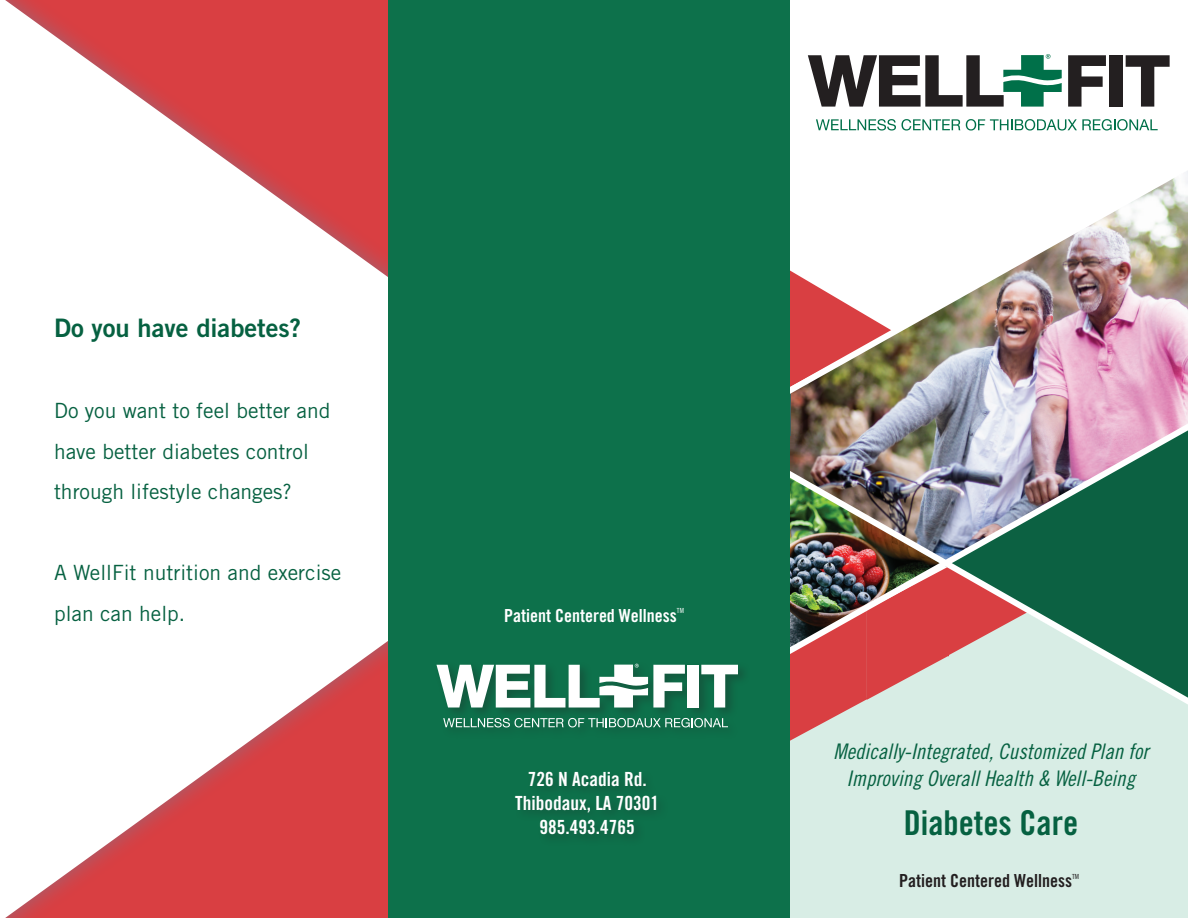
<style>
.page{position:relative;width:1188px;height:918px;background:#fff}
.page>*{position:absolute;margin:0;border:0;box-sizing:border-box;transform-origin:0 0}
.t1{font:34.2px "Trade Gothic LT Std Bd Cn 20";color:#066141}
.t2{font:25.5px "Trade Gothic Bold Two";color:#066141}
.t3{font:21.45px/27px "Trade Gothic Cond Eighteen Obl";color:#066141;text-align:center}
.t4{font:21px/40.5px "Trade Gothic LT Std";color:#066141}
.t5{font:19.5px/24px "Trade Gothic LT Std Bd Cn 20";color:#fff;text-align:center}
.t6{font:18px "Trade Gothic Bold Cond Twenty";color:#231f20}
.t7{font:18px "Trade Gothic Bold Cond Twenty";color:#fff}
.t8{font:7.05px "Trade Gothic Cond Eighteen";color:#231f20}
.t9{font:7.05px "Trade Gothic Cond Eighteen";color:#fff}
</style>
<div class="page">
<div style="left:777px;top:598px;width:411px;height:320px;background:#d8ede5"></div>
<svg style="left:5px;top:0;width:384px;height:918px"></svg>
<img style="left:790px;top:405px;width:398px;height:49px">
<img style="left:790px;top:171px;width:398px;height:234px">
<img style="left:790px;top:454px;width:398px;height:277px">
<div style="left:389px;top:0;width:401px;height:918px;background:#0d714b"></div>
<svg style="left:1068px;top:55px;width:38px;height:52px"></svg>
<div style="left:1109px;top:55px;width:14px;height:52px;background:#231f20"></div>
<svg style="left:1126px;top:55px;width:44px;height:52px"></svg>
<svg style="left:808px;top:54px;width:254px;height:53px"></svg>
<svg style="left:816px;top:119px;width:144px;height:12px"></svg>
<svg style="left:966px;top:119px;width:192px;height:12px"></svg>
<div style="left:434px;top:661px;width:317px;height:79px;background:#231f20;opacity:.31"></div>
<div style="left:688px;top:665px;width:11px;height:43px;background:#fff"></div>
<svg style="left:701px;top:665px;width:37px;height:43px"></svg>
<svg style="left:436px;top:664px;width:249px;height:44px"></svg>
<svg style="left:443px;top:718px;width:285px;height:9px"></svg>
<div style="left:513px;top:768px;width:156px;height:78px;background:#0d6d49"></div>
<p class="t2" style="left:54px;top:312px;width:249px">Do you have diabetes?</p>
<p class="t4" style="left:54px;top:390px;width:278px">Do you want to feel better and have better diabetes control through lifestyle changes?</p>
<p class="t4" style="left:54px;top:552px;width:289px">A WellFit nutrition and exercise plan can help.</p>
<p class="t7" style="left:504px;top:604px;width:174px">Patient Centered Wellness</p>
<p class="t9" style="left:677px;top:606px;width:8px">TM</p>
<p class="t5" style="left:515px;top:766px;width:145px">726 N Acadia Rd.<br>Thibodaux, LA 70301<br>985.493.4765</p>
<p class="t3" style="left:834px;top:738px;width:316px">Medically-Integrated, Customized Plan for<br>Improving Overall Health &amp; Well-Being</p>
<h1 class="t1" style="left:904px;top:802px;width:176px">Diabetes Care</h1>
<p class="t6" style="left:899px;top:870px;width:174px">Patient Centered Wellness</p>
<p class="t8" style="left:1072px;top:872px;width:8px">TM</p>
</div>
